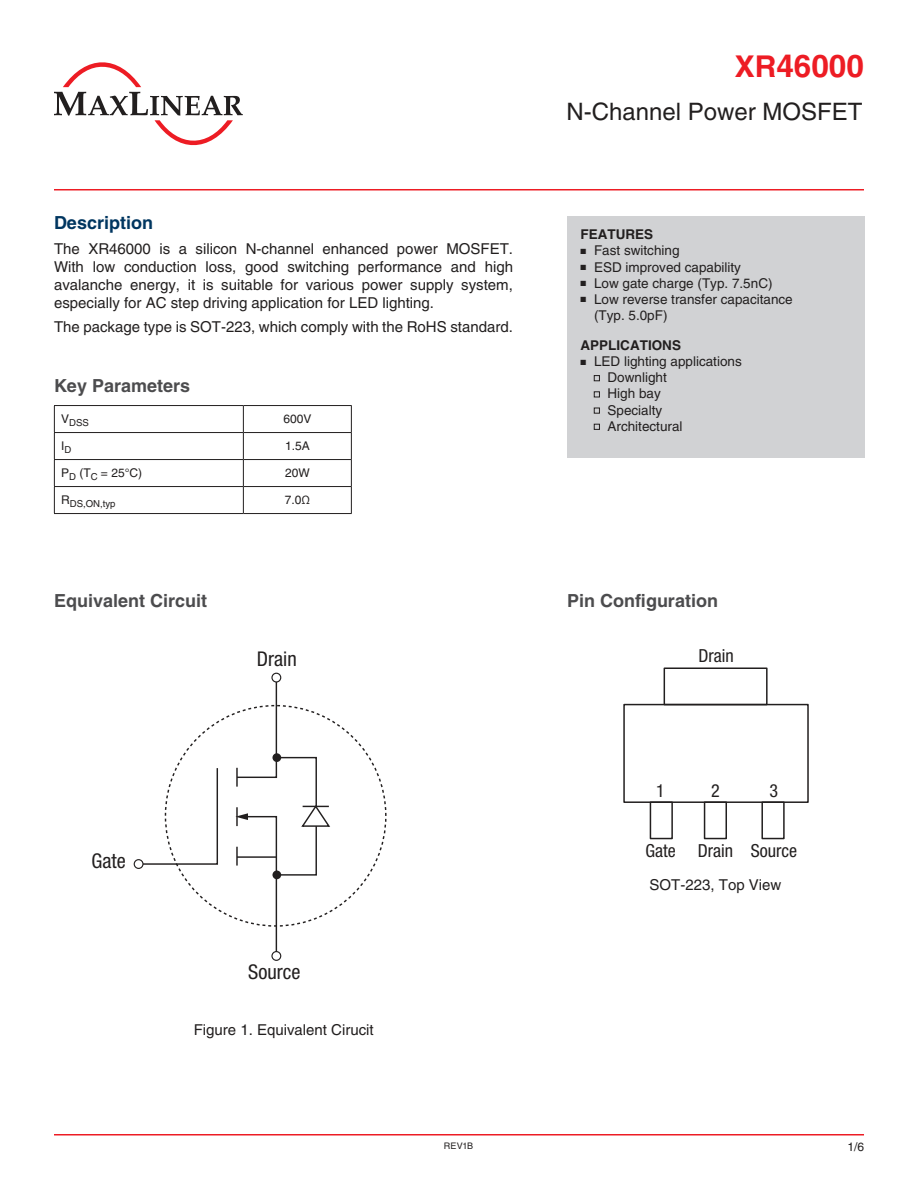
<style>
.page{position:relative;width:918px;height:1188px;background:#fff}
.page>*{position:absolute;margin:0;border:0;box-sizing:border-box;transform-origin:0 0}
.t1{font:700 31.5px "Helvetica LT Std";color:#ed1c24}
.t2{font:24px "Helvetica LT Std";color:#221f1f}
.t3{font:condensed 20.25px "Helvetica Neue LT Std";color:#221f1f}
.t4{font:700 18px "Helvetica LT Std";color:#4c4c4e}
.t5{font:condensed 18px "Helvetica Neue LT Std";color:#221f1f}
.t6{font:700 18px "Helvetica LT Std";color:#003660}
.t7{font:15px/18px "Helvetica LT Std";color:#221f1f;text-align:justify}
.t8{font:13.5px/16.2px "Helvetica LT Std";color:#221f1f}
.t9{font:700 13.5px "Helvetica LT Std";color:#221f1f}
.t10{font:12px "Helvetica LT Std";color:#221f1f}
.t11{font:9.6px "Helvetica LT Std";color:#221f1f}
.t12{font:9px "Helvetica LT Std";color:#221f1f}
.s1{font-size:30px}
</style>
<div class="page">
<hr style="left:54px;top:189px;width:810px;height:1px;background:#ed1c24">
<hr style="left:54px;top:1134px;width:810px;height:1px;background:#ed1c24">
<svg style="left:54px;top:62px;width:189px;height:84px"></svg>
<div style="left:567px;top:216px;width:297px;height:242px;background:#d1d2d4"></div>
<svg style="left:594px;top:375px;width:6px;height:6px"></svg>
<svg style="left:594px;top:391px;width:6px;height:6px"></svg>
<svg style="left:594px;top:408px;width:6px;height:6px"></svg>
<svg style="left:594px;top:424px;width:6px;height:6px"></svg>
<svg style="left:243px;top:406px;width:1px;height:107px"></svg>
<svg style="left:351px;top:406px;width:1px;height:107px"></svg>
<hr style="left:54px;top:405px;width:189px;height:1px;background:#221f1f">
<hr style="left:243px;top:405px;width:109px;height:1px;background:#221f1f">
<hr style="left:54px;top:432px;width:189px;height:1px;background:#221f1f">
<hr style="left:243px;top:432px;width:109px;height:1px;background:#221f1f">
<svg style="left:54px;top:406px;width:1px;height:107px"></svg>
<hr style="left:54px;top:459px;width:189px;height:1px;background:#221f1f">
<hr style="left:243px;top:459px;width:109px;height:1px;background:#221f1f">
<hr style="left:54px;top:486px;width:189px;height:1px;background:#221f1f">
<hr style="left:243px;top:486px;width:109px;height:1px;background:#221f1f">
<hr style="left:54px;top:513px;width:189px;height:1px;background:#221f1f">
<hr style="left:243px;top:513px;width:109px;height:1px;background:#221f1f">
<svg style="left:134px;top:767px;width:84px;height:102px"></svg>
<svg style="left:235px;top:673px;width:97px;height:288px"></svg>
<div style="left:623px;top:704px;width:186px;height:99px;border:2px solid #221f1f"></div>
<div style="left:650px;top:801px;width:23px;height:38px;border:2px solid #221f1f"></div>
<div style="left:761px;top:801px;width:24px;height:38px;border:2px solid #221f1f"></div>
<div style="left:664px;top:667px;width:104px;height:38px;border:2px solid #221f1f"></div>
<div style="left:704px;top:801px;width:23px;height:38px;border:2px solid #221f1f"></div>
<h1 class="t1" style="left:735px;top:47px;width:131px"><span class="s1">XR</span>46000</h1>
<p class="t6" style="left:54px;top:216px;width:101px">Description</p>
<p class="t7" style="left:54px;top:241px;width:461px">The XR46000 is a silicon N-channel enhanced power MOSFET.<br>With low conduction loss, good switching performance and high avalanche energy, it is suitable for various power supply system, especially for AC step driving application for LED lighting.</p>
<p class="t7" style="left:54px;top:320px;width:460px">The package type is SOT-223, which comply with the RoHS standard.</p>
<p class="t4" style="left:54px;top:378px;width:138px">Key Parameters</p>
<p class="t11" style="left:61px;top:419px;width:29px"><sup>V</sup>DSS</p>
<p class="t10" style="left:283px;top:415px;width:30px">600V</p>
<p class="t10" style="left:61px;top:442px;width:12px">I<sub>D</sub></p>
<p class="t10" style="left:285px;top:442px;width:26px">1.5A</p>
<p class="t10" style="left:61px;top:469px;width:83px">P<sub>D</sub> (T<sub>C</sub> = 25°C)</p>
<p class="t10" style="left:285px;top:469px;width:26px">20W</p>
<p class="t11" style="left:61px;top:500px;width:56px"><sup>R</sup>DS,ON,typ</p>
<p class="t10" style="left:285px;top:496px;width:27px">7.0Ω</p>
<p class="t4" style="left:54px;top:594px;width:155px">Equivalent Circuit</p>
<h3 class="t3" style="left:257px;top:647px;width:41px">Drain</h3>
<h3 class="t3" style="left:92px;top:850px;width:36px">Gate</h3>
<h3 class="t3" style="left:248px;top:960px;width:54px">Source</h3>
<p class="t7" style="left:194px;top:1022px;width:182px">Figure 1. Equivalent Cirucit</p>
<h2 class="t2" style="left:566px;top:98px;width:298px">N-Channel Power MOSFET</h2>
<p class="t9" style="left:580px;top:229px;width:74px">FEATURES</p>
<p class="t8" style="left:580px;top:244px;width:101px">■ Fast switching</p>
<p class="t8" style="left:580px;top:260px;width:162px">■ ESD improved capability</p>
<p class="t8" style="left:580px;top:276px;width:194px">■ Low gate charge (Typ. 7.5nC)</p>
<p class="t8" style="left:594px;top:292px;width:200px;text-indent:-14px">■ Low reverse transfer capacitance (Typ. 5.0pF)</p>
<p class="t9" style="left:580px;top:340px;width:102px">APPLICATIONS</p>
<p class="t8" style="left:608px;top:355px;width:136px;text-indent:-27px">■ LED lighting applications<br>Downlight<br>High bay<br>Specialty<br>Architectural</p>
<p class="t4" style="left:567px;top:594px;width:153px">Pin Configuration</p>
<p class="t5" style="left:698px;top:645px;width:37px">Drain</p>
<p class="t5" style="left:656px;top:781px;width:10px">1</p>
<p class="t5" style="left:770px;top:781px;width:10px">3</p>
<p class="t5" style="left:711px;top:781px;width:10px">2</p>
<p class="t5" style="left:645px;top:841px;width:32px">Gate</p>
<p class="t5" style="left:751px;top:841px;width:48px">Source</p>
<p class="t5" style="left:698px;top:841px;width:37px">Drain</p>
<p class="t7" style="left:650px;top:877px;width:133px">SOT-223, Top View</p>
<p class="t12" style="left:444px;top:1140px;width:31px">REV1B</p>
<p class="t10" style="left:847px;top:1142px;width:18px">1/6</p>
</div>
